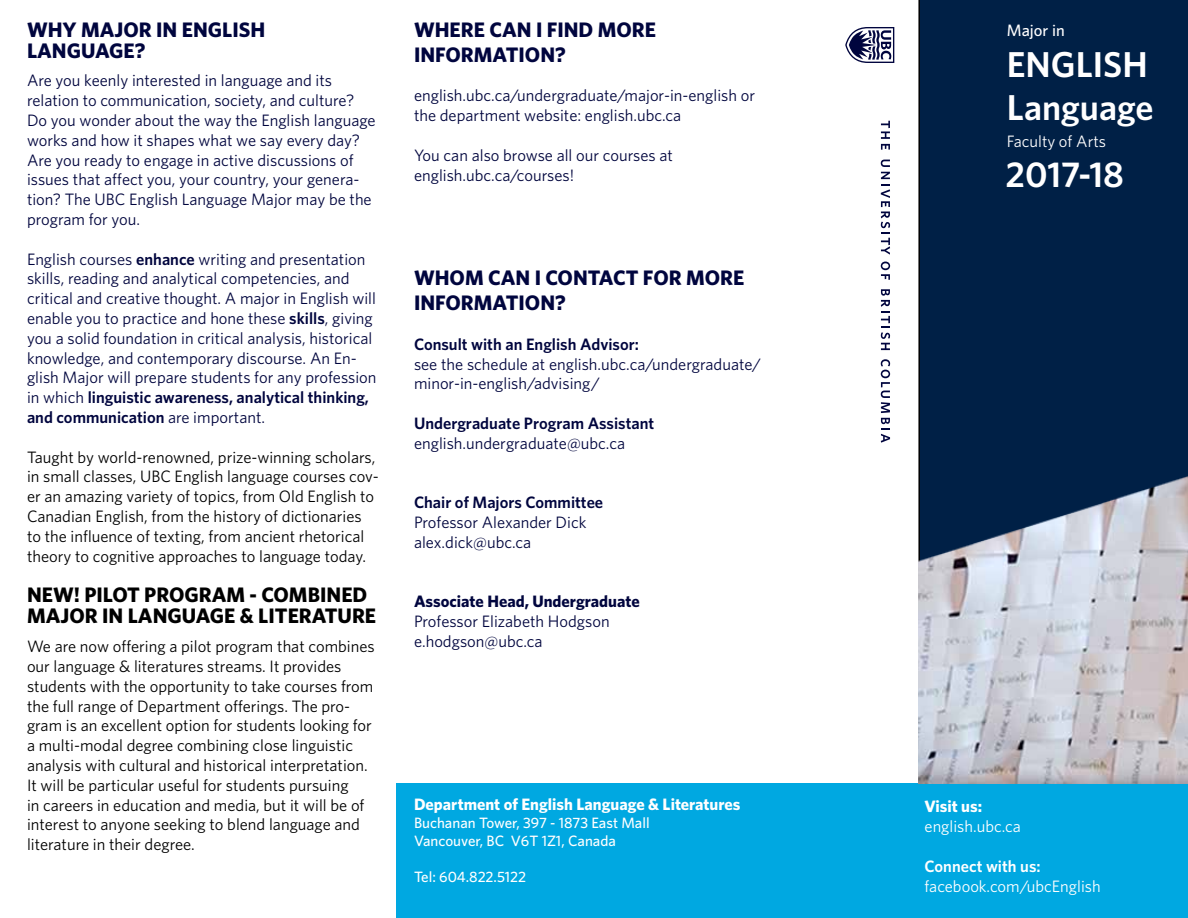
<style>
.page{position:relative;width:1188px;height:918px;background:#fff}
.page>*{position:absolute;margin:0;border:0;box-sizing:border-box;transform-origin:0 0}
.t1{font:600 36px/43.2px "Whitney";color:#fff}
.t2{font:700 21px/25.2px "Whitney";color:#00053e}
.t3{font:700 21px/21px "Whitney";color:#000}
.t4{font:16.5px/19.8px "Whitney";color:#00053e}
.t5{font:16.5px/19.8px "Whitney";color:#000}
.t6{font:600 16.5px "Whitney";color:#00053e}
.t7{font:16.5px "Whitney";color:#fff}
.t8{font:700 16.5px "Whitney";color:#fff}
.t9{font:700 16.5px "Whitney";color:#00053e}
.t10{font:600 16.5px "Whitney";color:#fff}
.t11{font:500 16.5px "Whitney";color:#fff}
.t12{font:500 15px/18px "Whitney";color:#fff}
.s1{font-weight:600}
</style>
<div class="page">
<div style="left:918px;top:0;width:270px;height:464px;background:#002046"></div>
<svg style="left:845px;top:27px;width:49px;height:36px"></svg>
<svg style="left:881px;top:121px;width:9px;height:29px"></svg>
<svg style="left:881px;top:160px;width:9px;height:95px"></svg>
<svg style="left:881px;top:262px;width:9px;height:18px"></svg>
<svg style="left:881px;top:289px;width:9px;height:61px"></svg>
<svg style="left:881px;top:359px;width:9px;height:84px"></svg>
<div style="left:396px;top:784px;width:792px;height:134px;background:#00a8e1"></div>
<img style="left:918px;top:464px;width:270px;height:320px">
<p class="t2" style="left:27px;top:18px;width:240px;line-height:21px">WHY MAJOR IN ENGLISH<br>LANGUAGE?</p>
<p class="t4" style="left:27px;top:70px;width:350px">Are you keenly interested in language and its relation to communication, society, and culture?<br>Do you wonder about the way the English language works and how it shapes what we say every day?<br>Are you ready to engage in active discussions of issues that affect you, your country, your genera&shy;tion? The UBC English Language Major may be the program for you.</p>
<p class="t4" style="left:27px;top:249px;width:351px">English courses <span class="s1">enhance</span> writing and presentation skills, reading and analytical competencies, and critical and creative thought. A major in English will enable you to practice and hone these <span class="s1">skills</span>, giving you a solid foundation in critical analysis, historical knowledge, and contemporary discourse. An En&shy;glish Major will prepare students for any profession in which <span class="s1">linguistic awareness, analytical thinking, and communication</span> are important.</p>
<p class="t5" style="left:27px;top:447px;width:353px">Taught by world-renowned, prize-winning scholars, in small classes, UBC English language courses cov&shy;er an amazing variety of topics, from Old English to Canadian English, from the history of dictionaries to the influence of texting, from ancient rhetorical theory to cognitive approaches to language today.</p>
<p class="t3" style="left:27px;top:584px;width:351px">NEW! PILOT PROGRAM - COMBINED<br>MAJOR IN LANGUAGE &amp; LITERATURE</p>
<p class="t5" style="left:27px;top:636px;width:349px">We are now offering a pilot program that combines our language &amp; literatures streams. It provides students with the opportunity to take courses from the full range of Department offerings. The pro&shy;gram is an excellent option for students looking for a multi-modal degree combining close linguistic analysis with cultural and historical interpretation.<br>It will be particular useful for students pursuing<br>in careers in education and media, but it will be of interest to anyone seeking to blend language and literature in their degree.</p>
<p class="t2" style="left:414px;top:16px;width:244px">WHERE CAN I FIND MORE<br>INFORMATION?</p>
<p class="t4" style="left:414px;top:85px;width:343px">english.ubc.ca/undergraduate/major-in-english or the department website: english.ubc.ca</p>
<p class="t4" style="left:414px;top:145px;width:261px">You can also browse all our courses at english.ubc.ca/courses!</p>
<p class="t2" style="left:414px;top:265px;width:332px">WHOM CAN I CONTACT FOR MORE<br>INFORMATION?</p>
<p class="t6" style="left:414px;top:333px;width:226px">Consult with an English Advisor:</p>
<p class="t4" style="left:414px;top:354px;width:349px">see the schedule at english.ubc.ca/undergraduate/ minor-in-english/advising/</p>
<p class="t6" style="left:414px;top:413px;width:242px">Undergraduate Program Assistant</p>
<p class="t4" style="left:414px;top:433px;width:213px">english.undergraduate@ubc.ca</p>
<p class="t6" style="left:414px;top:491px;width:191px">Chair of Majors Committee</p>
<p class="t4" style="left:414px;top:512px;width:174px">Professor Alexander Dick alex.dick@ubc.ca</p>
<p class="t9" style="left:414px;top:590px;width:227px">Associate Head, Undergraduate</p>
<p class="t4" style="left:414px;top:611px;width:197px">Professor Elizabeth Hodgson e.hodgson@ubc.ca</p>
<p class="t8" style="left:414px;top:793px;width:328px">Department of English Language &amp; Literatures</p>
<p class="t12" style="left:414px;top:814px;width:237px">Buchanan Tower, 397 - 1873 East Mall<br>Vancouver, BC V6T 1Z1, Canada</p>
<p class="t12" style="left:414px;top:868px;width:114px">Tel: 604.822.5122</p>
<p class="t11" style="left:1007px;top:19px;width:60px">Major in</p>
<h1 class="t1" style="left:1007px;top:42px;width:148px">ENGLISH<br>Language</h1>
<p class="t7" style="left:1007px;top:130px;width:101px">Faculty of Arts</p>
<h1 class="t1" style="left:1006px;top:153px;width:120px">2017-18</h1>
<p class="t8" style="left:925px;top:796px;width:59px">Visit us:</p>
<p class="t7" style="left:925px;top:816px;width:98px">english.ubc.ca</p>
<p class="t10" style="left:925px;top:855px;width:118px">Connect with us:</p>
<p class="t7" style="left:925px;top:875px;width:178px">facebook.com/ubcEnglish</p>
</div>
